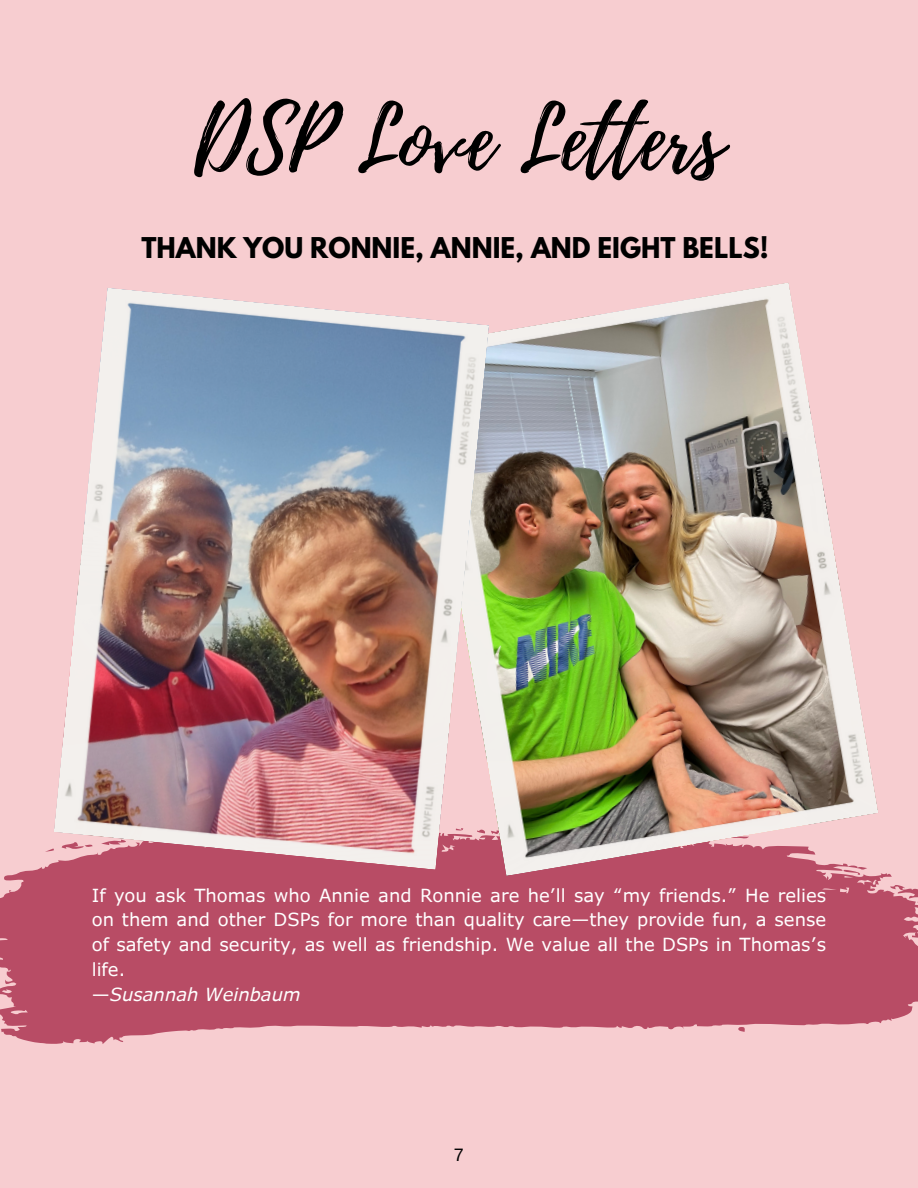
<style>
.page{position:relative;width:918px;height:1188px;background:#f7cdd0}
.page>*{position:absolute;margin:0;border:0;box-sizing:border-box;transform-origin:0 0}
.t1{font:85.65px "Playlist Script";color:#000}
.t2{font:700 25.35px "League Spartan";color:#000}
.t3{font:18px/24.8px "Verdana Pro";color:#fff;text-align:justify}
.t4{font:italic 18px "Verdana Pro";color:#fff}
.t5{font:18px "Arimo";color:#000}
.s1{font-style:normal}
</style>
<div class="page">
<svg style="left:0;top:848px;width:918px;height:196px;background:#bf5b71"></svg>
<img style="left:417px;top:283px;width:461px;height:593px">
<img style="left:54px;top:288px;width:435px;height:582px">
<p class="t1" style="left:194px;top:78px;width:531px">DSP Love Letters</p>
<p class="t2" style="left:141px;top:235px;width:629px">THANK YOU RONNIE, ANNIE, AND EIGHT BELLS!</p>
<p class="t3" style="left:92px;top:882px;width:736px">If you ask Thomas who Annie and Ronnie are he’ll say “my friends.” He relies on them and other DSPs for more than quality care—they provide fun, a sense of safety and security, as well as friendship. We value all the DSPs in Thomas’s life.</p>
<p class="t4" style="left:92px;top:983px;width:210px"><span class="s1">—</span>Susannah Weinbaum</p>
<p class="t5" style="left:454px;top:1144px;width:12px">7</p>
</div>
